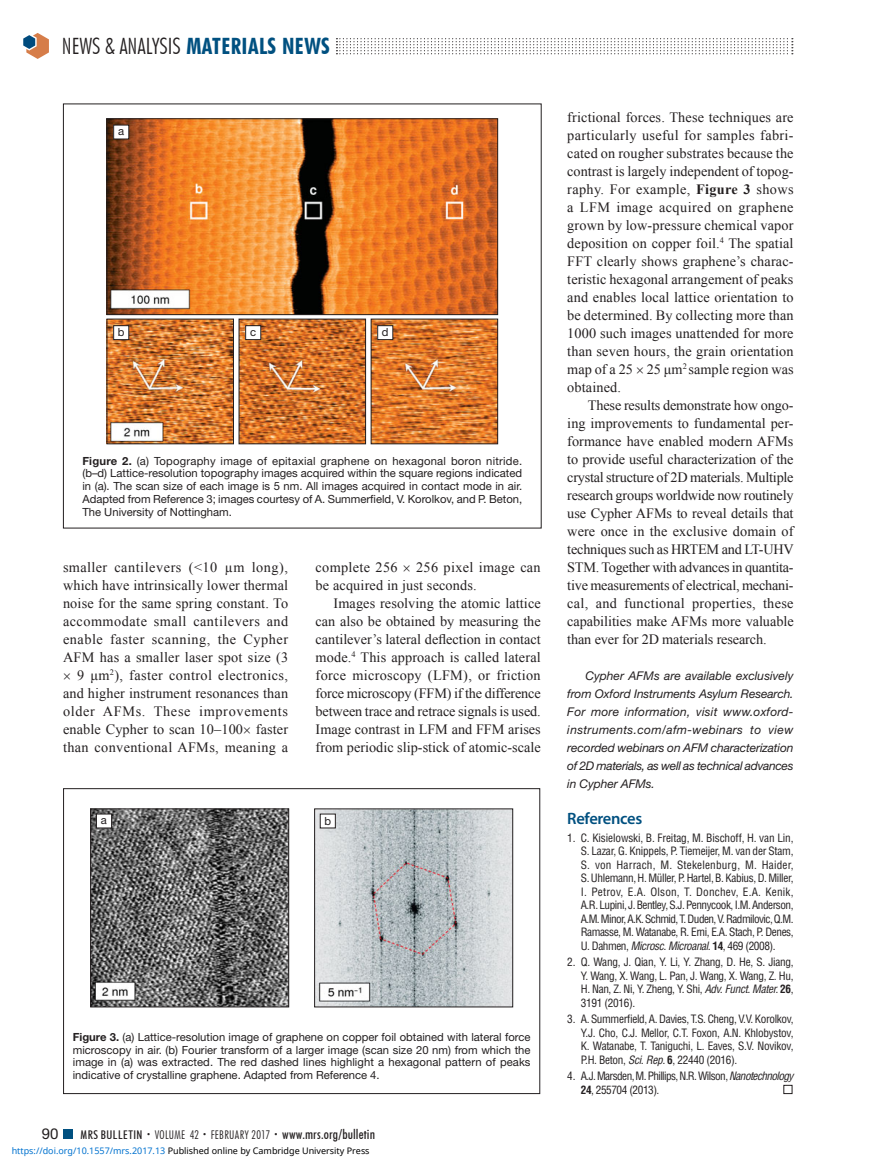
<style>
.page{position:relative;width:878px;height:1175px;background:#fff}
.page>*{position:absolute;margin:0;border:0;box-sizing:border-box;transform-origin:0 0}
.t1{font:300 condensed 22.5px "Futura BT";color:#231f20}
.t2{font:600 16.5px "Myriad Pro";letter-spacing:-.02em;color:#005080}
.t3{font:15px "Helvetica Neue LT Std";color:#231f20}
.t4{font:14.25px/18px "Times New Roman";letter-spacing:.01em;color:#231f20;text-align:justify}
.t5{font:italic 12px/18px "Helvetica Neue LT Std";letter-spacing:-.025em;color:#231f20;text-align:justify}
.t6{font:300 condensed 12px "Futura BT";letter-spacing:.02em;color:#231f20}
.t7{font:condensed 11.25px/13.5px "Helvetica LT Std";letter-spacing:-.03em;color:#231f20;text-align:justify}
.t8{font:11.25px/12.8px "Helvetica Neue LT Std";color:#231f20;text-align:justify}
.t9{font:condensed 11.25px/13.5px "Helvetica LT Std";letter-spacing:-.05em;color:#231f20}
.t10{font:9px "Noto Sans";color:#000}
.s1{font-weight:700;color:#005080}
.s2{font-weight:700}
.s3{font-weight:500}
.s4{font-size:7.5px}
.s5{font-weight:500;font-size:13.5px}
.s6{color:#0172cf}
.s7{font-style:italic}
</style>
<div class="page">
<div style="left:63px;top:1130px;width:9px;height:8px;background:#005080"></div>
<svg style="left:336px;top:38px;width:456px;height:16px"></svg>
<svg style="left:23px;top:33px;width:26px;height:26px"></svg>
<div style="left:783px;top:1084px;width:9px;height:10px;border:1px solid #231f20"></div>
<div style="left:63px;top:788px;width:477px;height:305px;border:1px solid #231f20"></div>
<img style="left:92px;top:810px;width:195px;height:195px">
<div style="left:90px;top:808px;width:199px;height:199px;border:1px solid #231f20"></div>
<img style="left:316px;top:810px;width:195px;height:195px">
<div style="left:314px;top:808px;width:199px;height:199px;border:1px solid #231f20"></div>
<div style="left:96px;top:814px;width:16px;height:14px;background:#fff"></div>
<div style="left:96px;top:813px;width:16px;height:15px;border:1px solid #231f20"></div>
<div style="left:320px;top:814px;width:15px;height:14px;background:#fff"></div>
<div style="left:320px;top:813px;width:16px;height:15px;border:1px solid #231f20"></div>
<img style="left:109px;top:120px;width:387px;height:193px">
<div style="left:107px;top:118px;width:391px;height:197px;border:1px solid #231f20"></div>
<img style="left:109px;top:321px;width:123px;height:121px">
<div style="left:107px;top:319px;width:127px;height:125px;border:1px solid #231f20"></div>
<img style="left:241px;top:321px;width:123px;height:121px">
<div style="left:239px;top:319px;width:127px;height:125px;border:1px solid #231f20"></div>
<img style="left:373px;top:321px;width:123px;height:121px">
<div style="left:371px;top:319px;width:127px;height:125px;border:1px solid #231f20"></div>
<div style="left:114px;top:125px;width:15px;height:14px;background:#fff"></div>
<div style="left:113px;top:125px;width:16px;height:14px;border:1px solid #231f20"></div>
<div style="left:246px;top:326px;width:15px;height:13px;background:#fff"></div>
<div style="left:245px;top:325px;width:16px;height:15px;border:1px solid #231f20"></div>
<div style="left:114px;top:326px;width:15px;height:13px;background:#fff"></div>
<div style="left:113px;top:325px;width:16px;height:15px;border:1px solid #231f20"></div>
<div style="left:377px;top:326px;width:16px;height:13px;background:#fff"></div>
<div style="left:377px;top:325px;width:16px;height:15px;border:1px solid #231f20"></div>
<h1 class="t1" style="left:62px;top:32px;width:269px">NEWS &amp; ANALYSIS <span class="s1">MATERIALS NEWS</span></h1>
<p class="t8" style="left:118px;top:126px;width:8px">a</p>
<p class="t8" style="left:118px;top:327px;width:8px">b</p>
<p class="t8" style="left:250px;top:326px;width:8px">c</p>
<p class="t8" style="left:382px;top:327px;width:8px">d</p>
<p class="t8" style="left:82px;top:455px;width:441px"><span class="s2">Figure 2.</span> (a) Topography image of epitaxial graphene on hexagonal boron nitride. (b–d) Lattice-resolution topography images acquired within the square regions indicated in (a). The scan size of each image is 5 nm. All images acquired in contact mode in air.<br>Adapted from Reference 3; images courtesy of A. Summerfield, V. Korolkov, and P. Beton, The University of Nottingham.</p>
<p class="t4" style="left:63px;top:558px;width:227px;text-align:right">smaller cantilevers (&lt;10 μm long), which have intrinsically lower thermal noise for the same spring constant. To accommodate small cantilevers and enable faster scanning, the Cypher AFM has a smaller laser spot size (3<br>9 μm<sup>2</sup>), faster control electronics, and higher instrument resonances than older AFMs. These improvements enable Cypher to scan 10–100 faster than conventional AFMs, meaning a</p>
<p class="t4" style="left:315px;top:558px;width:83px">complete 256</p>
<p class="t4" style="left:315px;top:558px;width:227px;text-indent:100px">256 pixel image can be acquired in just seconds.</p>
<p class="t4" style="left:315px;top:594px;width:227px;text-indent:18px">Images resolving the atomic lattice can also be obtained by measuring the cantilever’s lateral deflection in contact mode.<sup>4</sup> This approach is called lateral force microscopy (LFM), or friction force microscopy (FFM) if the difference between trace and retrace signals is used.<br>Image contrast in LFM and FFM arises from periodic slip-stick of atomic-scale</p>
<p class="t8" style="left:101px;top:815px;width:8px">a</p>
<p class="t8" style="left:324px;top:815px;width:8px">b</p>
<p class="t8" style="left:73px;top:1031px;width:459px"><span class="s2">Figure 3.</span> (a) Lattice-resolution image of graphene on copper foil obtained with lateral force microscopy in air. (b) Fourier transform of a larger image (scan size 20 nm) from which the image in (a) was extracted. The red dashed lines highlight a hexagonal pattern of peaks indicative of crystalline graphene. Adapted from Reference 4.</p>
<p class="t3" style="left:42px;top:1128px;width:18px">90</p>
<p class="t6" style="left:81px;top:1127px;width:296px"><span class="s3">MRS BULLETIN</span> <span class="s4">•</span> VOLUME 42 <span class="s4">•</span> FEBRUARY 2017 <span class="s4">•</span> <span class="s5">www.mrs.org/bulletin</span></p>
<p class="t10" style="left:12px;top:1143px;width:359px"><span class="s6">https://doi.org/10.1557/mrs.2017.13</span> Published online by Cambridge University Press</p>
<p class="t4" style="left:567px;top:108px;width:228px">frictional forces. These techniques are particularly useful for samples fabri&shy;cated on rougher substrates because the contrast is largely independent of topog&shy;raphy. For example, <span class="s2">Figure 3</span> shows a LFM image acquired on graphene grown by low-pressure chemical vapor deposition on copper foil.<sup>4</sup> The spatial FFT clearly shows graphene’s charac&shy;teristic hexagonal arrangement of peaks and enables local lattice orientation to be determined. By collecting more than 1000 such images unattended for more than seven hours, the grain orientation map of a 25 25 μm<sup>2</sup> sample region was obtained.</p>
<p class="t4" style="left:567px;top:396px;width:228px;text-indent:21px">These results demonstrate how ongo&shy;ing improvements to fundamental per&shy;formance have enabled modern AFMs to provide useful characterization of the crystal structure of 2D materials. Multiple research groups worldwide now routinely use Cypher AFMs to reveal details that were once in the exclusive domain of techniques such as HRTEM and LT-UHV STM. Together with advances in quantita&shy;tive measurements of electrical, mechani&shy;cal, and functional properties, these capabilities make AFMs more valuable than ever for 2D materials research.</p>
<p class="t5" style="left:567px;top:668px;width:228px;text-indent:18px">Cypher AFMs are available exclusively from Oxford Instruments Asylum Research.<br>For more information, visit www.oxford&shy;instruments.com/afm-webinars to view recorded webinars on AFM characterization of 2D materials, as well as technical advances in Cypher AFMs.</p>
<p class="t2" style="left:567px;top:812px;width:76px">References</p>
<p class="t7" style="left:580px;top:832px;width:214px;text-indent:-14px">1. C. Kisielowski, B. Freitag, M. Bischoff, H. van Lin, S. Lazar, G. Knippels, P. Tiemeijer, M. van der Stam, S. von Harrach, M. Stekelenburg, M. Haider, S. Uhlemann, H. Müller, P. Hartel, B. Kabius, D. Miller, I. Petrov, E.A. Olson, T. Donchev, E.A. Kenik, A.R. Lupini, J. Bentley, S.J. Pennycook, I.M. Anderson, A.M. Minor, A.K. Schmid, T. Duden, V. Radmilovic, Q.M.<br>Ramasse, M. Watanabe, R. Erni, E.A. Stach, P. Denes, U. Dahmen, <span class="s7">Microsc. Microanal.</span> <span class="s2">14</span>, 469 (2008).</p>
<p class="t7" style="left:580px;top:957px;width:214px;text-indent:-14px">2. Q. Wang, J. Qian, Y. Li, Y. Zhang, D. He, S. Jiang, Y. Wang, X. Wang, L. Pan, J. Wang, X. Wang, Z. Hu, H. Nan, Z. Ni, Y. Zheng, Y. Shi, <span class="s7">Adv. Funct. Mater.</span> <span class="s2">26</span>, 3191 (2016).</p>
<p class="t7" style="left:580px;top:1014px;width:214px;text-indent:-14px">3. A. Summerfield, A. Davies, T.S. Cheng, V.V. Korolkov, Y.J. Cho, C.J. Mellor, C.T. Foxon, A.N. Khlobystov, K. Watanabe, T. Taniguchi, L. Eaves, S.V. Novikov, P.H. Beton, <span class="s7">Sci. Rep.</span> <span class="s2">6</span>, 22440 (2016).</p>
<p class="t9" style="left:580px;top:1071px;width:214px;text-indent:-14px">4. A.J. Marsden, M. Phillips, N.R. Wilson, <span class="s7">Nanotechnology<br></span><span class="s2">24</span>, 255704 (2013).</p>
</div>
